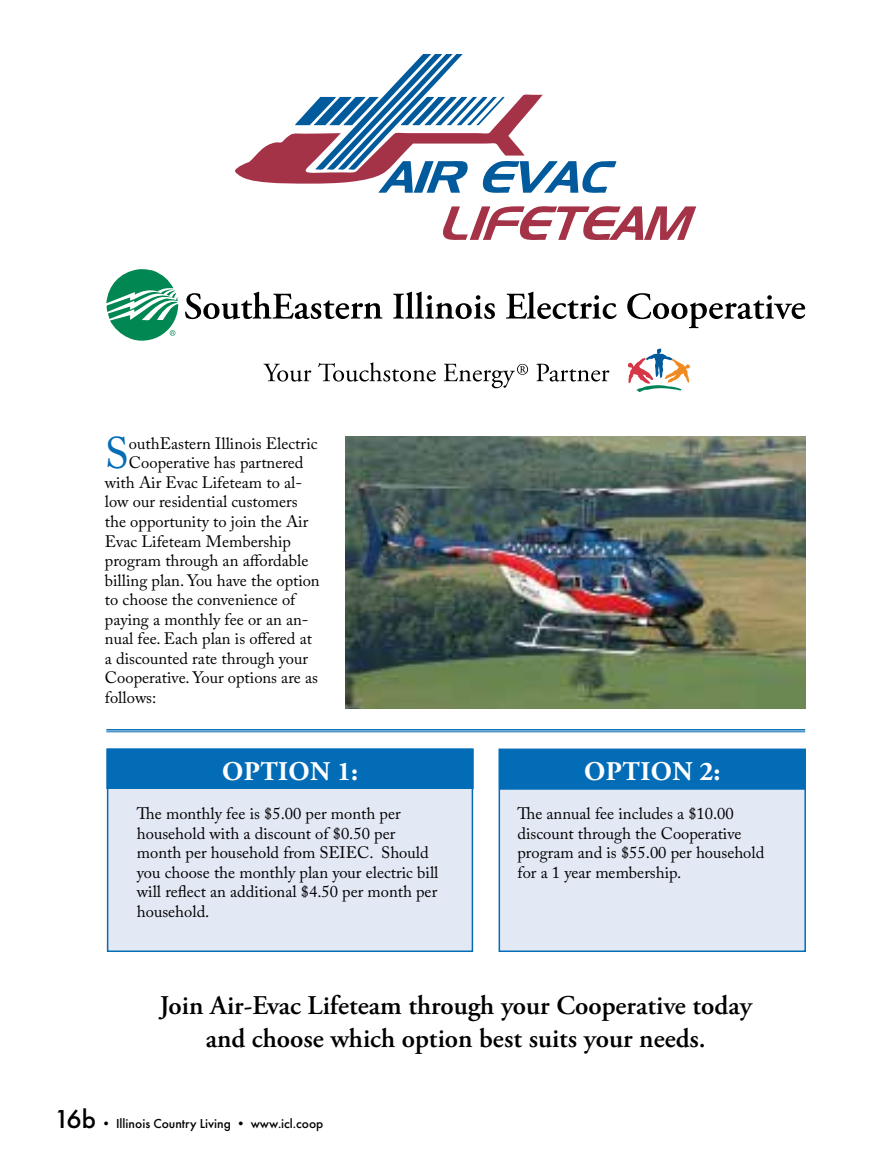
<style>
.page{position:relative;width:878px;height:1161px;background:#fff}
.page>*{position:absolute;margin:0;border:0;box-sizing:border-box;transform-origin:0 0}
.t1{font:43.95px "Adobe Caslon Pro";color:#036cb6}
.t2{font:600 27px/33px "Adobe Garamond Pro";color:#000;text-align:center}
.t3{font:700 27px "Adobe Garamond Pro";letter-spacing:.015em;color:#fff}
.t4{font:16.5px/19.5px "Adobe Caslon Pro";color:#000}
.t5{font:500 13.5px "Futura PT";color:#000}
.s1{font-size:27px}
</style>
<div class="page">
<div style="left:498px;top:749px;width:308px;height:203px;background:#e3e8f5;border:2px solid #036cb6"></div>
<div style="left:107px;top:749px;width:366px;height:203px;background:#e3e8f5;border:2px solid #036cb6"></div>
<svg style="left:235px;top:54px;width:381px;height:139px"></svg>
<svg style="left:443px;top:206px;width:253px;height:34px"></svg>
<img style="left:345px;top:437px;width:460px;height:272px">
<div style="left:106px;top:749px;width:367px;height:40px;background:#036cb6"></div>
<div style="left:499px;top:749px;width:306px;height:41px;background:#036cb6;border:2px solid #036cb6"></div>
<hr style="left:106px;top:729px;width:699px;height:2px;background:#036cb6">
<hr style="left:106px;top:732px;width:699px;height:1px;background:#036cb6">
<svg style="left:106px;top:269px;width:72px;height:72px"></svg>
<svg style="left:185px;top:292px;width:620px;height:36px"></svg>
<svg style="left:263px;top:364px;width:48px;height:18px"></svg>
<svg style="left:318px;top:362px;width:118px;height:20px"></svg>
<svg style="left:443px;top:364px;width:85px;height:24px"></svg>
<svg style="left:536px;top:364px;width:73px;height:18px"></svg>
<svg style="left:627px;top:348px;width:63px;height:44px"></svg>
<h1 class="t1" style="left:105px;top:428px;width:26px">S</h1>
<p class="t4" style="left:129px;top:434px;width:190px">outhEastern Illinois Electric</p>
<p class="t4" style="left:129px;top:453px;width:176px">Cooperative has partnered</p>
<p class="t4" style="left:105px;top:473px;width:199px">with Air Evac Lifeteam to al-</p>
<p class="t4" style="left:105px;top:492px;width:194px">low our residential customers</p>
<p class="t4" style="left:105px;top:512px;width:205px">the opportunity to join the Air</p>
<p class="t4" style="left:105px;top:531px;width:187px">Evac Lifeteam Membership</p>
<p class="t4" style="left:105px;top:551px;width:205px">program through an affordable</p>
<p class="t4" style="left:105px;top:570px;width:216px">billing plan. You have the option</p>
<p class="t4" style="left:105px;top:590px;width:192px">to choose the convenience of</p>
<p class="t4" style="left:105px;top:609px;width:205px">paying a monthly fee or an an-</p>
<p class="t4" style="left:105px;top:629px;width:209px">nual fee. Each plan is offered at</p>
<p class="t4" style="left:105px;top:648px;width:205px">a discounted rate through your</p>
<p class="t4" style="left:105px;top:668px;width:214px">Cooperative. Your options are as</p>
<p class="t4" style="left:105px;top:687px;width:53px">follows:</p>
<h2 class="t3" style="left:222px;top:756px;width:138px">OPTION 1:</h2>
<p class="t4" style="left:137px;top:804px;width:303px">The monthly fee is $5.00 per month per household with a discount of $0.50 per month per household from SEIEC. Should you choose the monthly plan your electric bill will reflect an additional $4.50 per month per household.</p>
<h2 class="t3" style="left:584px;top:756px;width:138px">OPTION 2:</h2>
<p class="t4" style="left:517px;top:804px;width:248px">The annual fee includes a $10.00 discount through the Cooperative program and is $55.00 per household for a 1 year membership.</p>
<h2 class="t2" style="left:160px;top:989px;width:593px">Join Air-Evac Lifeteam through your Cooperative today and choose which option best suits your needs.</h2>
<p class="t5" style="left:54px;top:1115px;width:270px"><span class="s1">16b</span> • Illinois Country Living • www.icl.coop</p>
</div>
